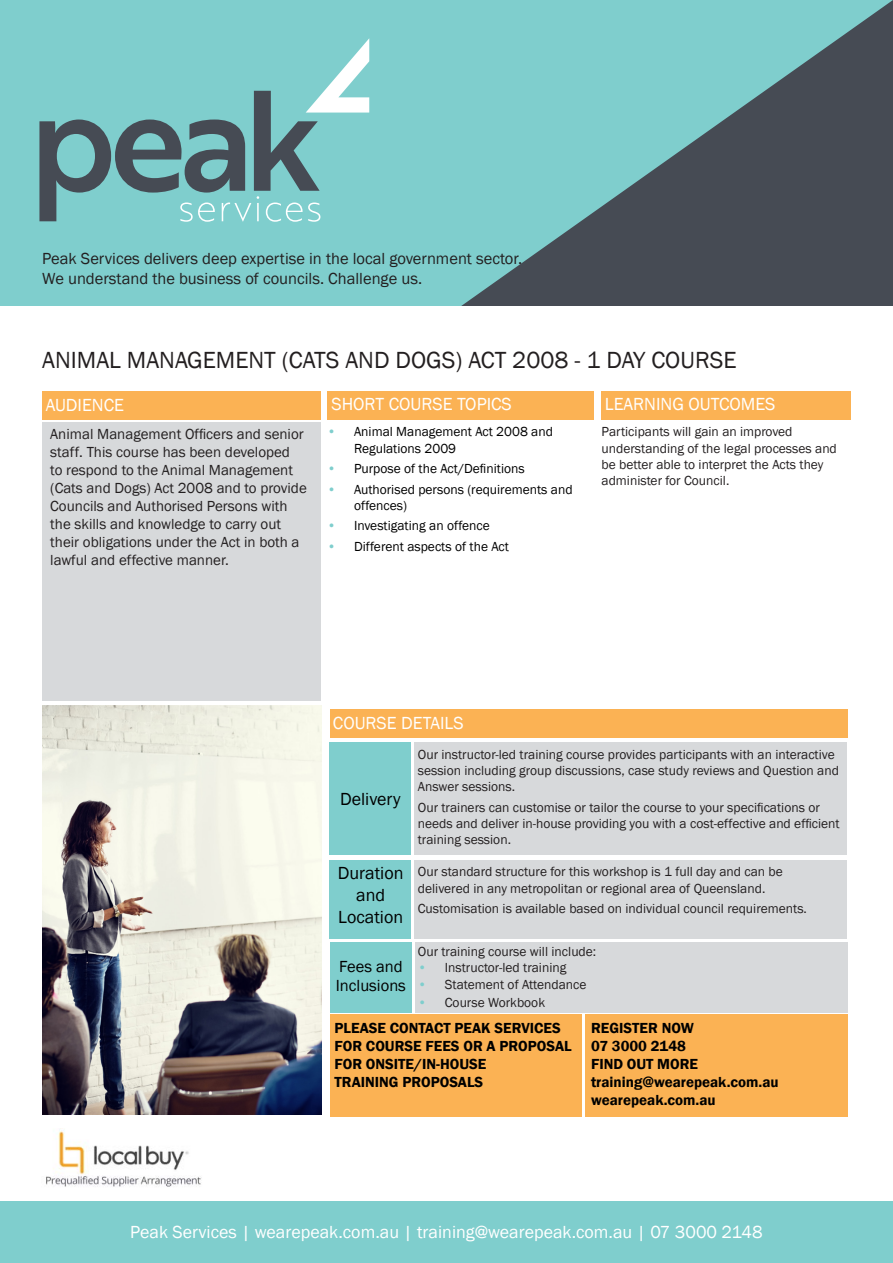
<style>
.page{position:relative;width:893px;height:1263px;background:#fff}
.page>*{position:absolute;margin:0;border:0;box-sizing:border-box;transform-origin:0 0}
.t1{font:24px "Franklin Gothic";color:#231f20}
.t2{font:18px "Franklin Gothic";color:#fff}
.t3{font:18px/21.6px "Franklin Gothic";color:#000;text-align:center}
.t4{font:16.5px "Franklin Gothic";color:#231f20}
.t5{font:16.5px/19.8px "Franklin Gothic";color:#000}
.Body{font:15px/18px "Franklin Gothic";color:#231f20}
.t6{font:600 15px/18px "Franklin Gothic";color:#000}
.Body-2{font:13.5px/16.2px "Franklin Gothic";color:#231f20}
.t7{font:13.5px/16.2px "Franklin Gothic";color:#000}
.s1{color:#7fcecd}
</style>
<div class="page">
<svg style="left:0;top:0;width:893px;height:306px;background:#6da5a7"></svg>
<svg style="left:39px;top:38px;width:330px;height:184px;background:#77b4b5"></svg>
<div style="left:42px;top:391px;width:279px;height:29px;background:#fbb254"></div>
<div style="left:327px;top:391px;width:267px;height:29px;background:#fbb254"></div>
<div style="left:601px;top:391px;width:250px;height:29px;background:#fbb254"></div>
<img style="left:43px;top:705px;width:279px;height:409px">
<div style="left:330px;top:709px;width:517px;height:28px;background:#fbb254"></div>
<div style="left:330px;top:742px;width:81px;height:113px;background:#7fcecd"></div>
<div style="left:43px;top:422px;width:278px;height:279px;background:#d7d9db"></div>
<div style="left:415px;top:742px;width:432px;height:113px;background:#d7d9db"></div>
<div style="left:414px;top:860px;width:433px;height:78px;background:#d7d9db"></div>
<div style="left:415px;top:942px;width:432px;height:70px;background:#d7d9db"></div>
<div style="left:330px;top:1014px;width:251px;height:103px;background:#fbb254"></div>
<div style="left:586px;top:1014px;width:262px;height:103px;background:#fbb254"></div>
<div style="left:330px;top:860px;width:81px;height:78px;background:#7fcecd"></div>
<div style="left:330px;top:942px;width:81px;height:70px;background:#7fcecd"></div>
<div style="left:0;top:1201px;width:893px;height:62px;background:#7fcecd"></div>
<img style="left:46px;top:1128px;width:156px;height:59px">
<p class="t4" style="left:42px;top:248px;width:481px">Peak Services delivers deep expertise in the local government sector.</p>
<p class="t4" style="left:42px;top:268px;width:381px">We understand the business of councils. Challenge us.</p>
<p class="t1" style="left:42px;top:345px;width:696px">ANIMAL MANAGEMENT (CATS AND DOGS) ACT 2008 - 1 DAY COURSE</p>
<p class="t2" style="left:46px;top:393px;width:80px">AUDIENCE</p>
<p class="t2" style="left:331px;top:393px;width:182px">SHORT COURSE TOPICS</p>
<p class="t2" style="left:605px;top:393px;width:172px">LEARNING OUTCOMES</p>
<p class="Body" style="left:50px;top:425px;width:258px">Animal Management Officers and senior staff. This course has been developed<br>to respond to the Animal Management (Cats and Dogs) Act 2008 and to provide Councils and Authorised Persons with the skills and knowledge to carry out their obligations under the Act in both a lawful and effective manner.</p>
<p class="t7" style="left:354px;top:424px;width:200px;text-indent:-27px"><span class="s1">•</span> Animal Management Act 2008 and<br>Regulations 2009</p>
<p class="t7" style="left:327px;top:461px;width:199px"><span class="s1">•</span> Purpose of the Act/Definitions</p>
<p class="t7" style="left:354px;top:481px;width:220px;text-indent:-27px"><span class="s1">•</span> Authorised persons (requirements and offences)</p>
<p class="t7" style="left:327px;top:518px;width:164px"><span class="s1">•</span> Investigating an offence</p>
<p class="t7" style="left:327px;top:538px;width:183px"><span class="s1">•</span> Different aspects of the Act</p>
<p class="Body-2" style="left:601px;top:424px;width:237px">Participants will gain an improved understanding of the legal processes and be better able to interpret the Acts they administer for Council.</p>
<p class="t2" style="left:333px;top:712px;width:132px">COURSE DETAILS</p>
<p class="Body-2" style="left:418px;top:746px;width:423px">Our instructor-led training course provides participants with an interactive session including group discussions, case study reviews and Question and<br>Answer sessions.</p>
<p class="Body-2" style="left:418px;top:799px;width:423px">Our trainers can customise or tailor the course to your specifications or needs and deliver in-house providing you with a cost-effective and efficient training session.</p>
<p class="Body-2" style="left:418px;top:864px;width:367px">Our standard structure for this workshop is 1 full day and can be delivered in any metropolitan or regional area of Queensland.</p>
<p class="Body-2" style="left:418px;top:901px;width:391px">Customisation is available based on individual council requirements.</p>
<p class="t3" style="left:340px;top:788px;width:62px">Delivery</p>
<p class="t3" style="left:338px;top:863px;width:67px">Duration and<br>Location</p>
<p class="t5" style="left:336px;top:956px;width:72px">Fees and<br>Inclusions</p>
<p class="Body-2" style="left:418px;top:944px;width:180px">Our training course will include:</p>
<p class="Body-2" style="left:418px;top:960px;width:150px"><span class="s1">•</span> Instructor-led training</p>
<p class="Body-2" style="left:418px;top:976px;width:170px"><span class="s1">•</span> Statement of Attendance</p>
<p class="Body-2" style="left:418px;top:994px;width:129px"><span class="s1">•</span> Course Workbook</p>
<p class="t6" style="left:335px;top:1019px;width:239px">PLEASE CONTACT PEAK SERVICES<br>FOR COURSE FEES OR A PROPOSAL</p>
<p class="t6" style="left:335px;top:1055px;width:153px">FOR ONSITE/IN-HOUSE</p>
<p class="t6" style="left:335px;top:1073px;width:150px">TRAINING PROPOSALS</p>
<p class="t6" style="left:591px;top:1019px;width:104px">REGISTER NOW</p>
<p class="t6" style="left:591px;top:1037px;width:97px">07 3000 2148</p>
<p class="t6" style="left:591px;top:1055px;width:189px">FIND OUT MORE training@wearepeak.com.au</p>
<p class="t6" style="left:591px;top:1091px;width:126px">wearepeak.com.au</p>
<p class="t2" style="left:130px;top:1221px;width:634px">Peak Services | wearepeak.com.au | training@wearepeak.com.au | 07 3000 2148</p>
</div>
